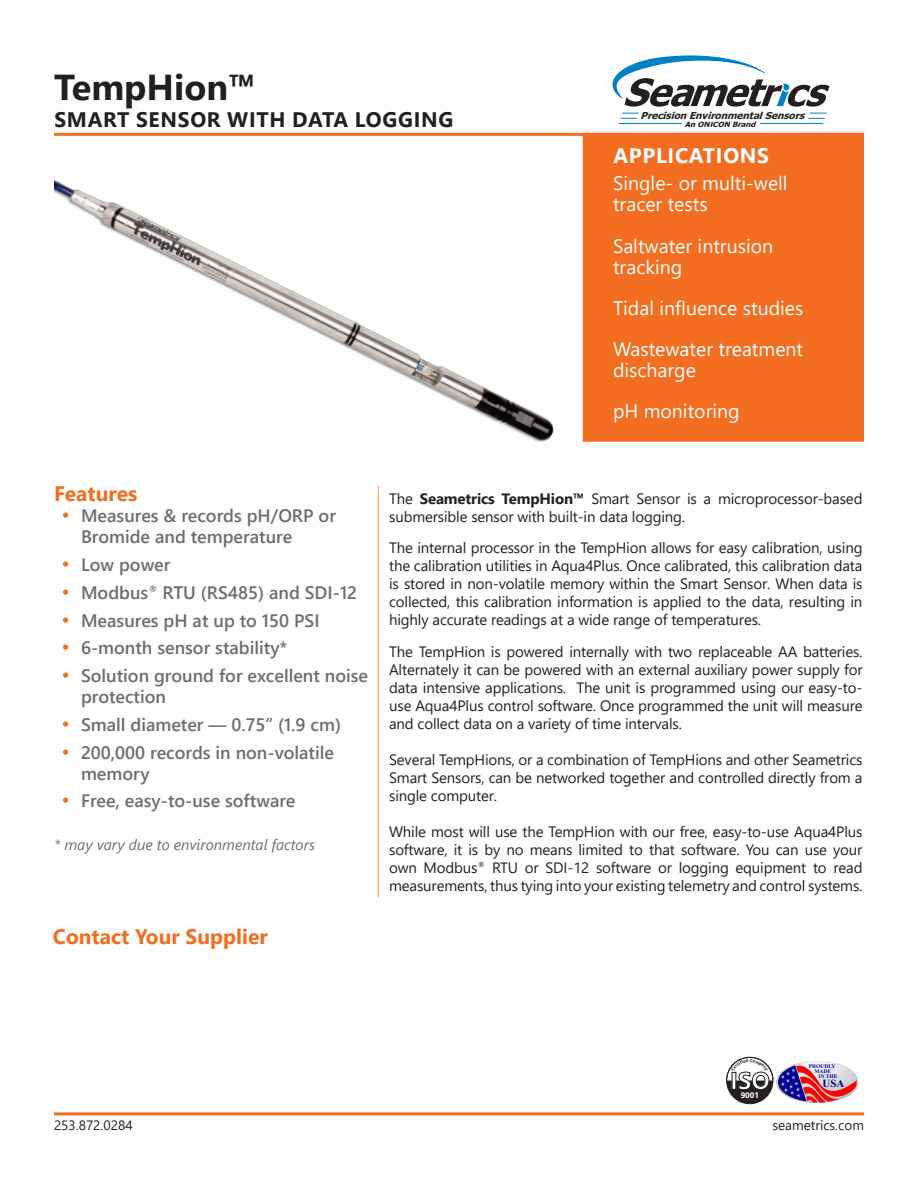
<style>
.page{position:relative;width:918px;height:1188px;background:#fff}
.page>*{position:absolute;margin:0;border:0;box-sizing:border-box;transform-origin:0 0}
.t1{font:700 36px "Segoe UI";color:#231f20}
.t2{font:700 24.3px "Segoe UI";color:#fff}
.Heading_1{font:700 21px "Segoe UI";color:#f36e21}
.t3{font:700 21px "Segoe UI";letter-spacing:.035em;color:#231f20}
.Features_Box_Title{font:700 21px "Segoe UI";letter-spacing:.035em;color:#fff}
.Features_Box{font:19.5px/21px "Segoe UI";color:#fff}
.t4{font:600 18px/21px "Segoe UI";color:#6c6d70}
.Main_Text{font:15px/18px "Segoe UI";letter-spacing:-.01em;color:#231f20;text-align:justify}
.t5{font:italic 15px "Segoe UI";color:#6c6d70}
.t6{font:13.5px "Segoe UI";color:#231f20}
.t7{font:700 10.95px "Times New Roman";color:#009}
.t8{font:italic 700 9.6px "Tahoma";color:#231f20;scale:1.04 1}
.t9{font:700 8.1px "Segoe UI";color:#fff}
.t10{font:italic 700 7.2px "Tahoma";color:#231f20;scale:1.09 1}
.t11{font:700 5.55px "Times New Roman";color:#009}
.s1{font-family:"Arial"}
.s2{font-weight:400;font-size:21px;color:#f36e21}
.s3{font-weight:700}
</style>
<div class="page">
<hr style="left:378px;top:486px;width:1px;height:411px;background:#f9b281">
<hr style="left:54px;top:133px;width:810px;height:3px;background:#f36e21">
<div style="left:583px;top:133px;width:281px;height:309px;background:#f36e21"></div>
<hr style="left:54px;top:1112px;width:810px;height:3px;background:#f36e21">
<svg style="left:621px;top:113px;width:17px;height:6px"></svg>
<svg style="left:809px;top:113px;width:17px;height:6px"></svg>
<svg style="left:613px;top:55px;width:217px;height:52px"></svg>
<hr style="left:619px;top:123px;width:62px;height:1px;background:#0080c6">
<hr style="left:760px;top:123px;width:63px;height:1px;background:#0080c6">
<img style="left:54px;top:146px;width:531px;height:296px">
<svg style="left:726px;top:1056px;width:132px;height:49px"></svg>
<h1 class="t1" style="left:54px;top:53px;width:203px">TempHion™</h1>
<h3 class="t3" style="left:54px;top:100px;width:401px">SMART SENSOR WITH DATA LOGGING</h3>
<p class="t8" style="left:641px;top:110px;width:161px">Precision Environmental Sensors</p>
<p class="t10" style="left:685px;top:120px;width:68px">An ON<span class="s1">I</span>CON Brand</p>
<p class="Features_Box_Title" style="left:613px;top:135px;width:157px">APPLICATIONS</p>
<p class="Features_Box" style="left:613px;top:171px;width:176px">Single- or multi-well tracer tests</p>
<p class="Features_Box" style="left:613px;top:234px;width:162px">Saltwater intrusion tracking</p>
<p class="Features_Box" style="left:613px;top:296px;width:192px">Tidal influence studies</p>
<p class="Features_Box" style="left:613px;top:337px;width:192px">Wastewater treatment discharge</p>
<p class="Features_Box" style="left:613px;top:399px;width:128px">pH monitoring</p>
<p class="Heading_1" style="left:54px;top:474px;width:85px">Features</p>
<p class="t4" style="left:81px;top:504px;width:257px;text-indent:-20px"><span class="s2">•</span> Measures &amp; records pH/ORP or<br>Bromide and temperature</p>
<p class="t4" style="left:62px;top:553px;width:110px"><span class="s2">•</span> Low power</p>
<p class="t4" style="left:62px;top:580px;width:297px"><span class="s2">•</span> Modbus<sup>®</sup> RTU (RS485) and SDI-12</p>
<p class="t4" style="left:62px;top:608px;width:260px"><span class="s2">•</span> Measures pH at up to 150 PSI</p>
<p class="t4" style="left:62px;top:636px;width:227px"><span class="s2">•</span> 6-month sensor stability*</p>
<p class="t4" style="left:81px;top:664px;width:289px;text-indent:-20px"><span class="s2">•</span> Solution ground for excellent noise protection</p>
<p class="t4" style="left:62px;top:712px;width:281px"><span class="s2">•</span> Small diameter — 0.75” (1.9 cm)</p>
<p class="t4" style="left:81px;top:740px;width:255px;text-indent:-20px"><span class="s2">•</span> 200,000 records in non-volatile memory</p>
<p class="t4" style="left:62px;top:789px;width:236px"><span class="s2">•</span> Free, easy-to-use software</p>
<p class="t5" style="left:54px;top:831px;width:263px">* may vary due to environmental factors</p>
<p class="Heading_1" style="left:53px;top:917px;width:216px">Contact Your Supplier</p>
<p class="Main_Text" style="left:389px;top:488px;width:475px">The <span class="s3">Seametrics TempHion™</span> Smart Sensor is a microprocessor-based submersible sensor with built-in data logging.</p>
<p class="Main_Text" style="left:389px;top:538px;width:475px">The internal processor in the TempHion allows for easy calibration, using the calibration utilities in Aqua4Plus. Once calibrated, this calibration data is stored in non-volatile memory within the Smart Sensor. When data is collected, this calibration information is applied to the data, resulting in highly accurate readings at a wide range of temperatures.</p>
<p class="Main_Text" style="left:389px;top:641px;width:475px">The TempHion is powered internally with two replaceable AA batteries.<br>Alternately it can be powered with an external auxiliary power supply for data intensive applications. The unit is programmed using our easy-to&shy;use Aqua4Plus control software. Once programmed the unit will measure and collect data on a variety of time intervals.</p>
<p class="Main_Text" style="left:389px;top:749px;width:475px">Several TempHions, or a combination of TempHions and other Seametrics Smart Sensors, can be networked together and controlled directly from a single computer.</p>
<p class="Main_Text" style="left:389px;top:821px;width:475px">While most will use the TempHion with our free, easy-to-use Aqua4Plus software, it is by no means limited to that software. You can use your own Modbus<sup>®</sup> RTU or SDI-12 software or logging equipment to read measurements, thus tying into your existing telemetry and control systems.</p>
<h2 class="t2" style="left:730px;top:1071px;width:41px">ISO</h2>
<p class="t9" style="left:741px;top:1092px;width:20px">9001</p>
<p class="t11" style="left:809px;top:1062px;width:28px">PROUDLY</p>
<p class="t11" style="left:814px;top:1067px;width:18px">MADE</p>
<p class="t11" style="left:819px;top:1072px;width:20px">IN THE</p>
<p class="t7" style="left:823px;top:1076px;width:23px">USA</p>
<p class="t6" style="left:54px;top:1113px;width:80px">253.872.0284</p>
<p class="t6" style="left:772px;top:1113px;width:93px">seametrics.com</p>
</div>
